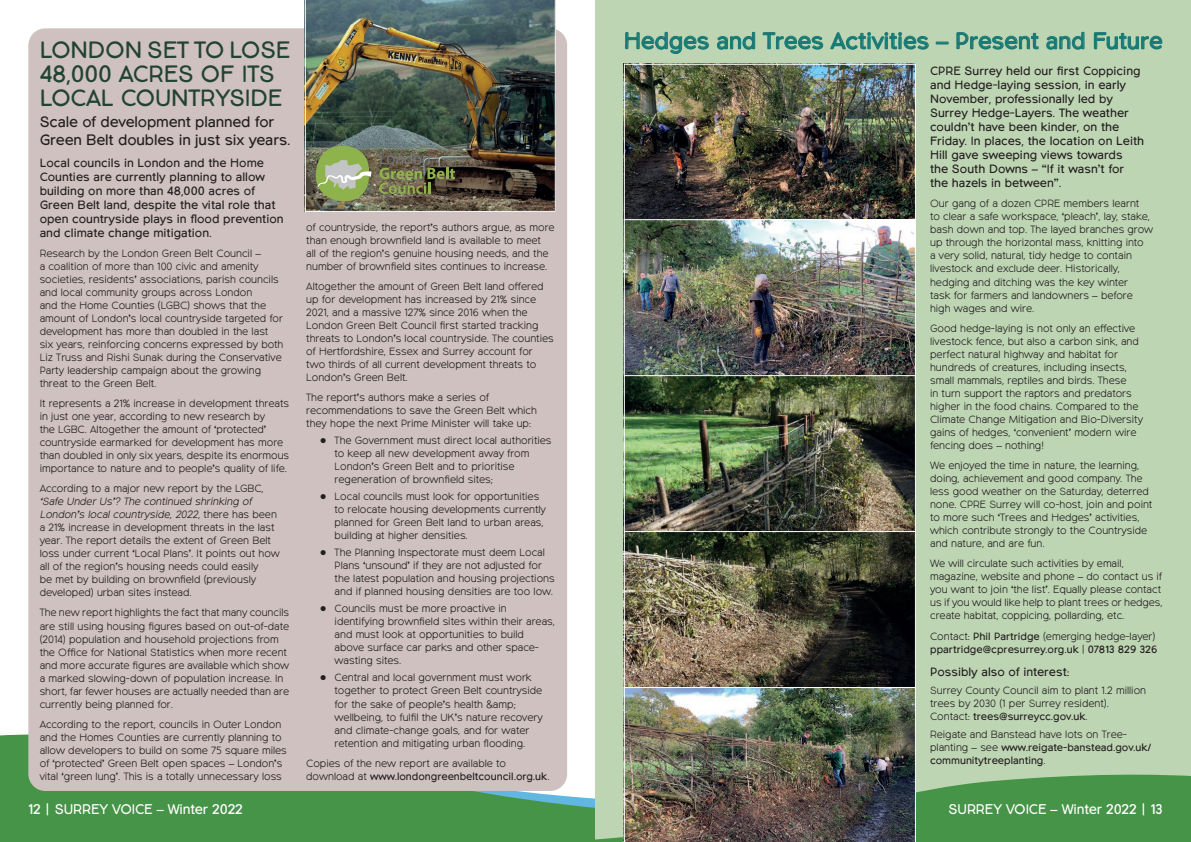
<style>
.page{position:relative;width:1191px;height:842px;background:#fff}
.page>*{position:absolute;margin:0;border:0;box-sizing:border-box;transform-origin:0 0}
.t1{font:23.5px/24px "Northwoods";letter-spacing:-.01em;color:#224333}
.t2{font:23px "Northwoods";color:#187a75}
.t3{font:15px/18px "Northwoods";letter-spacing:-.01em;color:#231f20}
.t4{font:14px "Northwoods";letter-spacing:-.01em;color:#fff}
.t5{font:12px/14px "Northwoods";color:#231f20}
.t6{font:300 10.5px/13px "Northwoods";color:#231f20}
.t7{font:10.5px/13px "Northwoods";color:#231f20}
.s1{font-style:italic}
.s2{font-weight:400}
.s3{font-weight:300}
</style>
<div class="page">
<div style="left:0;top:734px;width:341px;height:108px;background:#469447"></div>
<div style="left:595px;top:0;width:596px;height:842px;background:#bed5b3"></div>
<svg style="left:341px;top:732px;width:850px;height:110px"></svg>
<svg style="left:625px;top:32px;width:83px;height:22px"></svg>
<svg style="left:717px;top:32px;width:38px;height:17px"></svg>
<svg style="left:763px;top:32px;width:60px;height:17px"></svg>
<svg style="left:830px;top:32px;width:98px;height:18px"></svg>
<svg style="left:936px;top:42px;width:12px;height:2px"></svg>
<svg style="left:956px;top:32px;width:82px;height:17px"></svg>
<svg style="left:1046px;top:32px;width:38px;height:17px"></svg>
<svg style="left:1094px;top:32px;width:68px;height:18px"></svg>
<div style="left:28px;top:28px;width:539px;height:763px;background:#cec1bf;border-radius:17px"></div>
<img style="left:305px;top:0;width:251px;height:212px">
<svg style="left:379px;top:152px;width:76px;height:42px;background:#686849"></svg>
<svg style="left:316px;top:145px;width:55px;height:57px"></svg>
<img style="left:624px;top:64px;width:292px;height:778px">
<h1 class="t1" style="left:40px;top:39px;width:252px">LONDON SET TO LOSE<br>48,000 ACRES OF ITS<br>LOCAL COUNTRYSIDE</h1>
<h3 class="t3" style="left:40px;top:113px;width:252px">Scale of development planned for<br>Green Belt doubles in just six years.</h3>
<p class="t5" style="left:40px;top:156px;width:245px">Local councils in London and the Home Counties are currently planning to allow building on more than 48,000 acres of Green Belt land, despite the vital role that open countryside plays in flood prevention and climate change mitigation.</p>
<p class="t6" style="left:40px;top:247px;width:245px">Research by the London Green Belt Council –<br>a coalition of more than 100 civic and amenity societies, residents’ associations, parish councils and local community groups across London<br>and the Home Counties (LGBC) shows that the amount of London’s local countryside targeted for development has more than doubled in the last six years, reinforcing concerns expressed by both Liz Truss and Rishi Sunak during the Conservative Party leadership campaign about the growing threat to the Green Belt.</p>
<p class="t6" style="left:40px;top:398px;width:251px">It represents a 21% increase in development threats in just one year, according to new research by<br>the LGBC. Altogether the amount of ‘protected’ countryside earmarked for development has more than doubled in only six years, despite its enormous importance to nature and to people’s quality of life.</p>
<p class="t6" style="left:40px;top:483px;width:225px">According to a major new report by the LGBC,</p>
<p class="t6" style="left:40px;top:496px;width:242px"><span class="s1">‘Safe Under Us’? The continued shrinking of London’s local countryside, 2022</span>, t h e r e h a s b e e n a 21% increase in development threats in the last year. The report details the extent of Green Belt loss under current ‘Local Plans’. It points out how all of the region’s housing needs could easily<br>be met by building on brownfield (previously developed) urban sites instead.</p>
<p class="t6" style="left:40px;top:607px;width:251px">The new report highlights the fact that many councils are still using housing figures based on out-of-date (2014) population and household projections from the Office for National Statistics when more recent and more accurate figures are available which show a marked slowing-down of population increase. In short, far fewer houses are actually needed than are currently being planned for.</p>
<p class="t6" style="left:40px;top:718px;width:249px">According to the report, councils in Outer London and the Homes Counties are currently planning to allow developers to build on some 75 square miles of ‘protected’ Green Belt open spaces – London’s vital ‘green lung’. This is a totally unnecessary loss</p>
<p class="t6" style="left:306px;top:221px;width:250px">of countryside, the report’s authors argue, as more than enough brownfield land is available to meet<br>all of the region’s genuine housing needs, and the number of brownfield sites continues to increase.</p>
<p class="t6" style="left:306px;top:280px;width:249px">Altogether the amount of Green Belt land offered up for development has increased by 21% since 2021, and a massive 127% since 2016 when the London Green Belt Council first started tracking threats to London’s local countryside. The counties of Hertfordshire, Essex and Surrey account for two thirds of all current development threats to London’s Green Belt.</p>
<p class="t6" style="left:306px;top:391px;width:232px">The report’s authors make a series of recommendations to save the Green Belt which they hope the next Prime Minister will take up:</p>
<p class="t6" style="left:334px;top:434px;width:218px;text-indent:-14px">● The Government must direct local authorities to keep all new development away from London’s Green Belt and to prioritise regeneration of brownfield sites;</p>
<p class="t6" style="left:334px;top:490px;width:213px;text-indent:-14px">● Local councils must look for opportunities to relocate housing developments currently planned for Green Belt land to urban areas, building at higher densities.</p>
<p class="t6" style="left:334px;top:546px;width:221px;text-indent:-14px">● The Planning Inspectorate must deem Local Plans ‘unsound’ if they are not adjusted for the latest population and housing projections and if planned housing densities are too low.</p>
<p class="t6" style="left:334px;top:603px;width:222px;text-indent:-14px">● Councils must be more proactive in identifying brownfield sites within their areas, and must look at opportunities to build above surface car parks and other space&shy;wasting sites.</p>
<p class="t6" style="left:334px;top:672px;width:210px;text-indent:-14px">● Central and local government must work together to protect Green Belt countryside for the sake of people’s health &amp;amp; wellbeing, to fulfil the UK’s nature recovery and climate-change goals, and for water retention and mitigating urban flooding.</p>
<p class="t6" style="left:306px;top:757px;width:245px">Copies of the new report are available to download at <span class="s2">www.londongreenbeltcouncil.org.uk</span>.</p>
<h2 class="t2" style="left:624px;top:27px;width:540px">Hedges and Trees Activities – Present and Future</h2>
<p class="t5" style="left:930px;top:64px;width:215px">CPRE Surrey held our first Coppicing and Hedge-laying session, in early November, professionally led by Surrey Hedge-Layers. The weather couldn’t have been kinder, on the Friday. In places, the location on Leith Hill gave sweeping views towards<br>the South Downs – “If it wasn’t for the hazels in between”.</p>
<p class="t6" style="left:930px;top:198px;width:225px">Our gang of a dozen CPRE members learnt<br>to clear a safe workspace, ‘pleach’, lay, stake, bash down and top. The layed branches grow up through the horizontal mass, knitting into<br>a very solid, natural, tidy hedge to contain livestock and exclude deer. Historically, hedging and ditching was the key winter<br>task for farmers and landowners – before high wages and wire.</p>
<p class="t6" style="left:930px;top:322px;width:214px">Good hedge-laying is not only an effective livestock fence, but also a carbon sink, and perfect natural highway and habitat for hundreds of creatures, including insects, small mammals, reptiles and birds. These<br>in turn support the raptors and predators higher in the food chains. Compared to the Climate Change Mitigation and Bio-Diversity gains of hedges, ‘convenient’ modern wire fencing does – nothing!</p>
<p class="t6" style="left:930px;top:459px;width:224px">We enjoyed the time in nature, the learning, doing, achievement and good company. The less good weather on the Saturday, deterred none. CPRE Surrey will co-host, join and point to more such ‘Trees and Hedges’ activities, which contribute strongly to the Countryside and nature, and are fun.</p>
<p class="t6" style="left:930px;top:557px;width:234px">We will circulate such activities by email, magazine, website and phone – do contact us if you want to join ‘the list’. Equally please contact us if you would like help to plant trees or hedges, create habitat, coppicing, pollarding, etc.</p>
<p class="t7" style="left:930px;top:630px;width:229px"><span class="s3">Contact:</span> Phil Partridge <span class="s3">(emerging hedge-layer) </span>ppartridge@cpresurrey.org.uk <span class="s3">|</span> 07813 829 326</p>
<p class="t5" style="left:930px;top:665px;width:141px">Possibly also of interest:</p>
<p class="t6" style="left:930px;top:684px;width:217px">Surrey County Council aim to plant 1.2 million trees by 2030 (1 per Surrey resident).<br>Contact: <span class="s2">trees@surreycc.gov.uk</span>.</p>
<p class="t7" style="left:930px;top:728px;width:222px"><span class="s3">Reigate and Banstead have lots on Tree&shy;planting – see</span> www.reigate-banstead.gov.uk/ communitytreeplanting<span class="s3">.</span></p>
<h3 class="t4" style="left:28px;top:801px;width:216px">12 | SURREY VOICE – Winter 2022</h3>
<h3 class="t4" style="left:948px;top:801px;width:215px">SURREY VOICE – Winter 2022 | 13</h3>
</div>
